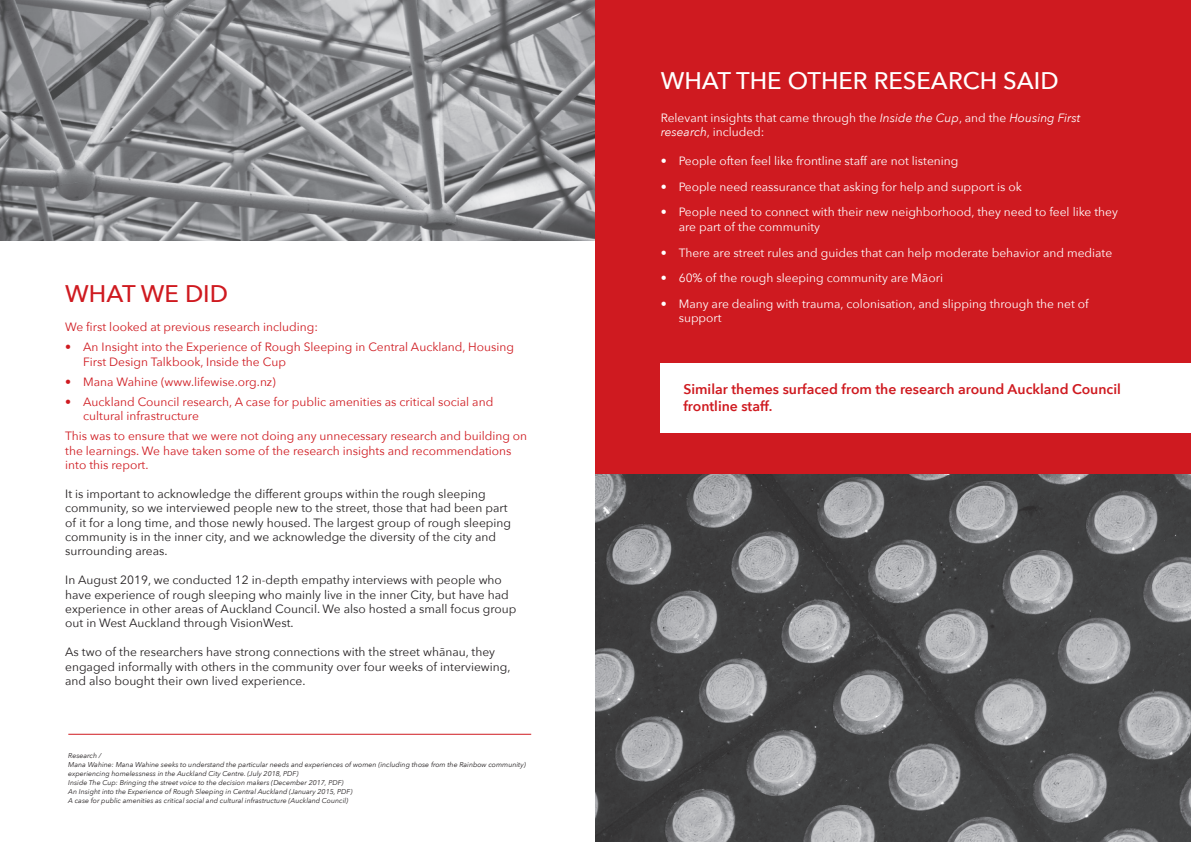
<style>
.page{position:relative;width:1191px;height:842px;background:#fff}
.page>*{position:absolute;margin:0;border:0;box-sizing:border-box;transform-origin:0 0}
.t1{font:500 24px "Avenir Next";color:#fff}
.t2{font:500 24px "Avenir Next";color:#cf1a20}
.t3{font:600 14px/16.8px "Avenir Next";color:#cf1a20}
.t4{font:12px/14.4px "Avenir Next";color:#231f20}
.t5{font:12px/14.4px "Avenir Next";color:#fff}
.t6{font:12px/14.4px "Avenir Next";color:#cf1a20}
.t7{font:italic 7px/9px "Avenir Next";color:#231f20}
.s1{font-style:italic}
</style>
<div class="page">
<hr style="left:68px;top:734px;width:463px;height:1px;background:#cf1a20">
<img style="left:0;top:0;width:595px;height:241px">
<div style="left:595px;top:0;width:596px;height:842px;background:#cf1a20"></div>
<div style="left:660px;top:363px;width:531px;height:69px;background:#fff"></div>
<img style="left:595px;top:474px;width:596px;height:368px">
<h1 class="t2" style="left:65px;top:273px;width:164px">WHAT WE DID</h1>
<p class="t6" style="left:65px;top:319px;width:254px">We first looked at previous research including:</p>
<p class="t6" style="left:83px;top:339px;width:432px;text-indent:-18px">• An Insight into the Experience of Rough Sleeping in Central Auckland, Housing<br>First Design Talkbook, Inside the Cup</p>
<p class="t6" style="left:65px;top:374px;width:212px">• Mana Wahine (www.lifewise.org.nz)</p>
<p class="t6" style="left:83px;top:394px;width:411px;text-indent:-18px">• Auckland Council research, A case for public amenities as critical social and cultural infrastructure</p>
<p class="t6" style="left:65px;top:428px;width:463px">This was to ensure that we were not doing any unnecessary research and building on the learnings. We have taken some of the research insights and recommendations into this report.</p>
<p class="t4" style="left:65px;top:486px;width:447px">It is important to acknowledge the different groups within the rough sleeping community, so we interviewed people new to the street, those that had been part of it for a long time, and those newly housed. The largest group of rough sleeping community is in the inner city, and we acknowledge the diversity of the city and surrounding areas.</p>
<p class="t4" style="left:65px;top:572px;width:453px">In August 2019, we conducted 12 in-depth empathy interviews with people who have experience of rough sleeping who mainly live in the inner City, but have had experience in other areas of Auckland Council. We also hosted a small focus group out in West Auckland through VisionWest.</p>
<p class="t4" style="left:65px;top:644px;width:447px">As two of the researchers have strong connections with the street whānau, they engaged informally with others in the community over four weeks of interviewing, and also bought their own lived experience.</p>
<p class="t7" style="left:68px;top:751px;width:459px">Research /<br>Mana Wahine: Mana Wahine seeks to understand the particular needs and experiences of women (including those from the Rainbow community) experiencing homelessness in the Auckland City Centre. (July 2018, PDF)<br>Inside The Cup: Bringing the street voice to the decision makers (December 2017, PDF)<br>An Insight into the Experience of Rough Sleeping in Central Auckland (January 2015, PDF)<br>A case for public amenities as critical social and cultural infrastructure (Auckland Council)</p>
<h1 class="t1" style="left:660px;top:60px;width:399px">WHAT THE OTHER RESEARCH SAID</h1>
<p class="t5" style="left:660px;top:110px;width:421px">Relevant insights that came through the <span class="s1">Inside the Cup</span>, and the <span class="s1">Housing First research</span>, included:</p>
<p class="t5" style="left:660px;top:153px;width:299px">• People often feel like frontline staff are not listening</p>
<p class="t5" style="left:660px;top:179px;width:363px">• People need reassurance that asking for help and support is ok</p>
<p class="t5" style="left:678px;top:204px;width:441px;text-indent:-18px">• People need to connect with their new neighborhood, they need to feel like they are part of the community</p>
<p class="t5" style="left:660px;top:245px;width:453px">• There are street rules and guides that can help moderate behavior and mediate</p>
<p class="t5" style="left:660px;top:270px;width:284px">• 60% of the rough sleeping community are Māori</p>
<p class="t5" style="left:678px;top:296px;width:411px;text-indent:-18px">• Many are dealing with trauma, colonisation, and slipping through the net of support</p>
<p class="t3" style="left:683px;top:381px;width:439px">Similar themes surfaced from the research around Auckland Council frontline staff.</p>
</div>
